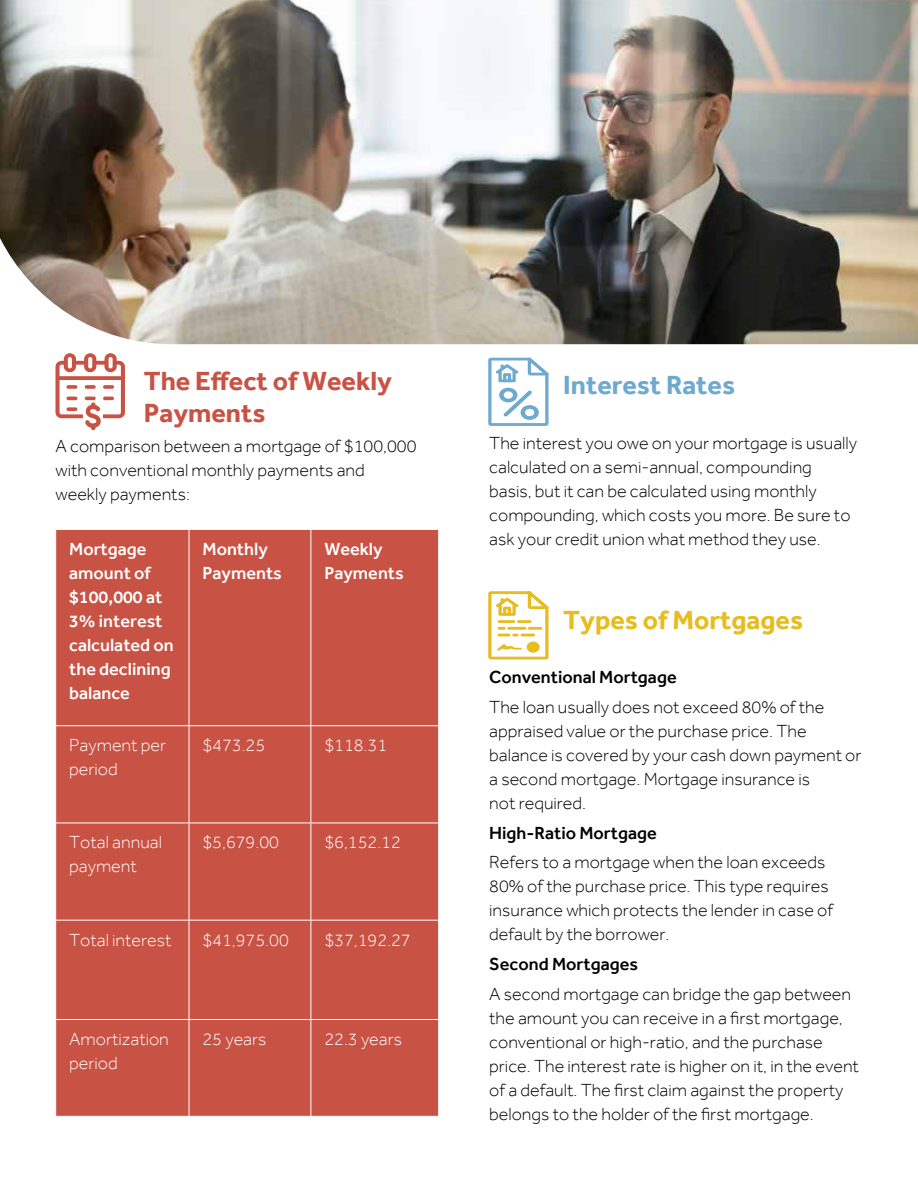
<style>
.page{position:relative;width:918px;height:1188px;background:#fff}
.page>*{position:absolute;margin:0;border:0;box-sizing:border-box;transform-origin:0 0}
.t1{font:700 27px/32.4px "Effra";color:#c85243}
.t2{font:700 27px "Effra";color:#e6bc1f}
.t3{font:700 27px "Effra";color:#6ea9cf}
.t4{font:300 18px/24px "Effra";color:#000}
.t5{font:300 18px/24px "Effra";color:#fff}
.t6{font:500 18px/24px "Effra";color:#fff}
.t7{font:500 18px "Effra";color:#000}
</style>
<div class="page">
<img style="left:0;top:0;width:918px;height:344px">
<svg style="left:56px;top:353px;width:69px;height:77px"></svg>
<div style="left:56px;top:530px;width:382px;height:586px;background:#c85243"></div>
<hr style="left:189px;top:530px;width:1px;height:196px;background:#fff">
<hr style="left:311px;top:530px;width:1px;height:196px;background:#fff">
<hr style="left:56px;top:726px;width:133px;height:1px;background:#fff">
<hr style="left:189px;top:726px;width:122px;height:1px;background:#fff">
<hr style="left:189px;top:726px;width:1px;height:97px;background:#fff">
<hr style="left:311px;top:726px;width:128px;height:1px;background:#fff">
<hr style="left:311px;top:726px;width:1px;height:97px;background:#fff">
<hr style="left:56px;top:823px;width:133px;height:1px;background:#fff">
<hr style="left:189px;top:823px;width:122px;height:1px;background:#fff">
<hr style="left:189px;top:823px;width:1px;height:97px;background:#fff">
<hr style="left:311px;top:823px;width:128px;height:1px;background:#fff">
<hr style="left:311px;top:823px;width:1px;height:97px;background:#fff">
<hr style="left:56px;top:920px;width:133px;height:1px;background:#fff">
<hr style="left:189px;top:920px;width:122px;height:1px;background:#fff">
<hr style="left:189px;top:920px;width:1px;height:99px;background:#fff">
<hr style="left:311px;top:920px;width:128px;height:1px;background:#fff">
<hr style="left:311px;top:920px;width:1px;height:99px;background:#fff">
<hr style="left:56px;top:1019px;width:133px;height:1px;background:#fff">
<hr style="left:189px;top:1019px;width:122px;height:1px;background:#fff">
<hr style="left:189px;top:1020px;width:1px;height:96px;background:#fff">
<hr style="left:311px;top:1019px;width:128px;height:1px;background:#fff">
<hr style="left:311px;top:1020px;width:1px;height:96px;background:#fff">
<svg style="left:488px;top:358px;width:61px;height:68px"></svg>
<svg style="left:488px;top:591px;width:61px;height:68px"></svg>
<div style="left:527px;top:642px;width:13px;height:11px;background:#e6bc1f;border-radius:50%"></div>
<h1 class="t1" style="left:144px;top:364px;width:250px">The Effect of Weekly<br>Payments</h1>
<h1 class="t3" style="left:563px;top:369px;width:173px">Interest Rates</h1>
<p class="t4" style="left:56px;top:433px;width:363px">A comparison between a mortgage of $100,000 with conventional monthly payments and weekly payments:</p>
<p class="t4" style="left:489px;top:430px;width:369px">The interest you owe on your mortgage is usually calculated on a semi-annual, compounding basis, but it can be calculated using monthly compounding, which costs you more. Be sure to ask your credit union what method they use.</p>
<p class="t6" style="left:69px;top:537px;width:106px">Mortgage amount of $100,000 at<br>3% interest calculated on the declining balance</p>
<p class="t6" style="left:202px;top:537px;width:81px">Monthly<br>Payments</p>
<p class="t6" style="left:324px;top:537px;width:81px">Weekly<br>Payments</p>
<h1 class="t2" style="left:563px;top:604px;width:241px">Types of Mortgages</h1>
<p class="t7" style="left:489px;top:667px;width:189px">Conventional Mortgage</p>
<p class="t4" style="left:489px;top:695px;width:374px">The loan usually does not exceed 80% of the appraised value or the purchase price. The balance is covered by your cash down payment or a second mortgage. Mortgage insurance is<br>not required.</p>
<p class="t7" style="left:489px;top:822px;width:169px">High-Ratio Mortgage</p>
<p class="t4" style="left:489px;top:850px;width:345px">Refers to a mortgage when the loan exceeds 80% of the purchase price. This type requires insurance which protects the lender in case of default by the borrower.</p>
<p class="t7" style="left:489px;top:953px;width:150px">Second Mortgages</p>
<p class="t4" style="left:489px;top:982px;width:371px">A second mortgage can bridge the gap between the amount you can receive in a first mortgage, conventional or high-ratio, and the purchase price. The interest rate is higher on it, in the event of a default. The first claim against the property belongs to the holder of the first mortgage.</p>
<p class="t5" style="left:69px;top:733px;width:99px">Payment per period</p>
<p class="t5" style="left:202px;top:733px;width:64px">$473.25</p>
<p class="t5" style="left:324px;top:733px;width:64px">$118.31</p>
<p class="t5" style="left:69px;top:830px;width:94px">Total annual payment</p>
<p class="t5" style="left:202px;top:830px;width:78px">$5,679.00</p>
<p class="t5" style="left:324px;top:830px;width:78px">$6,152.12</p>
<p class="t5" style="left:69px;top:927px;width:104px">Total interest</p>
<p class="t5" style="left:202px;top:927px;width:88px">$41,975.00</p>
<p class="t5" style="left:324px;top:927px;width:88px">$37,192.27</p>
<p class="t5" style="left:69px;top:1027px;width:101px">Amortization period</p>
<p class="t5" style="left:202px;top:1027px;width:66px">25 years</p>
<p class="t5" style="left:324px;top:1027px;width:79px">22.3 years</p>
</div>
